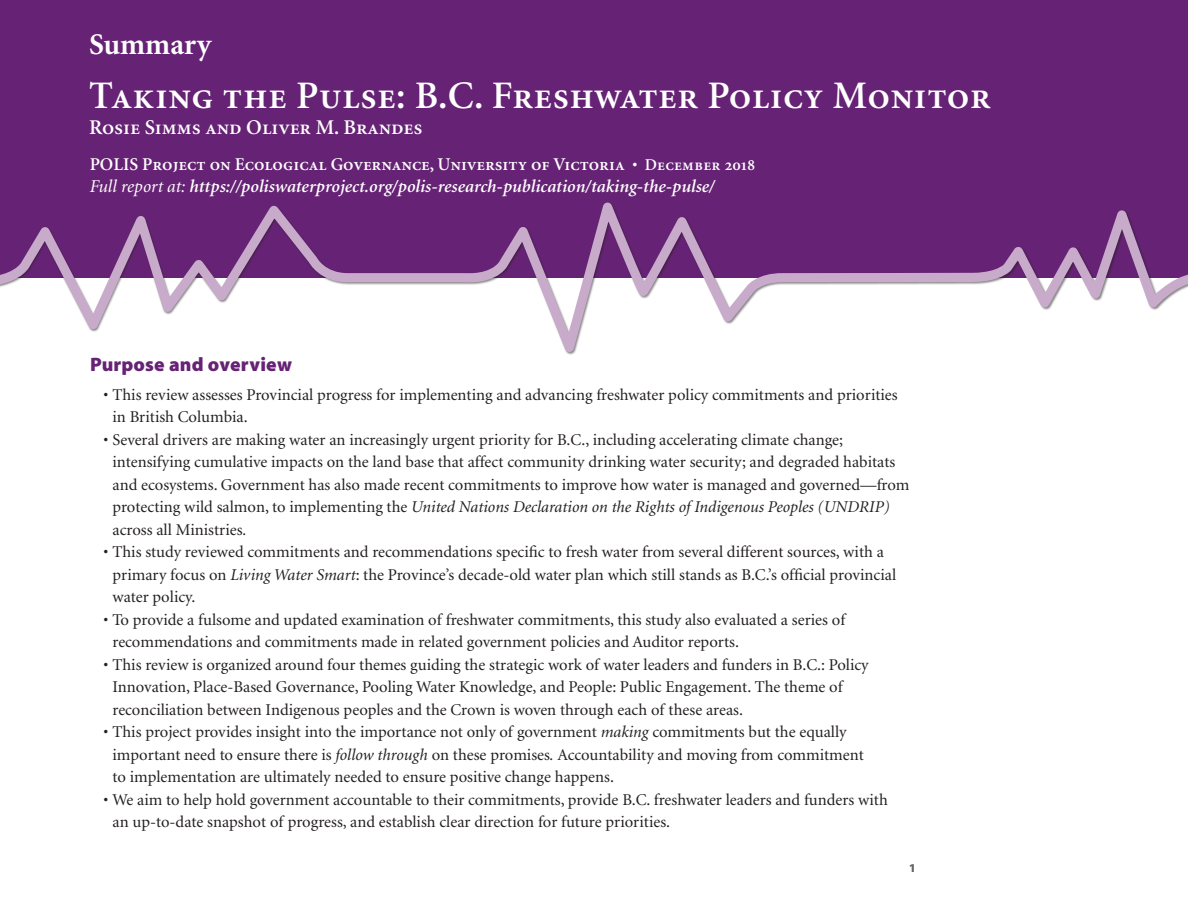
<style>
.page{position:relative;width:1188px;height:918px;background:#fff}
.page>*{position:absolute;margin:0;border:0;box-sizing:border-box;transform-origin:0 0}
.t1{font:39px "Minion Semibold SC";letter-spacing:.01em;color:#fff}
.t2{font:700 30px "Minion";color:#fff}
.t3{font:21px "Minion Semibold SC";color:#fff}
.t4{font:19.5px "Myriad MM 830 600";letter-spacing:.01em;color:#662274}
.t5{font:italic 600 18px "Minion";color:#fff}
.t6{font:18px "Minion Semibold SC";color:#fff}
.t7{font:16.5px/22.5px "Minion";color:#231f20}
.t8{font:12px "Myriad MM 830 700";color:#63656a}
.s1{font-family:"Minion";font-weight:600;font-size:16.5px}
.s2{font-size:16.5px}
.s3{font-weight:400}
.s4{font-style:italic}
</style>
<div class="page">
<div style="left:0;top:0;width:1188px;height:277px;background:#662274"></div>
<svg style="left:0;top:202px;width:1188px;height:152px"></svg>
<h2 class="t2" style="left:89px;top:29px;width:124px">Summary</h2>
<h1 class="t1" style="left:89px;top:76px;width:903px">Taking the Pulse: B.C. Freshwater Policy Monitor</h1>
<p class="t3" style="left:89px;top:116px;width:335px">Rosie Simms and Oliver M. Brandes</p>
<p class="t6" style="left:90px;top:155px;width:667px">POLIS Project on Ecological Governance, University of Victoria <span class="s1">•</span> <span class="s2">December 2018</span></p>
<p class="t5" style="left:90px;top:178px;width:627px"><span class="s3">Full report at:</span> https://poliswaterproject.org/polis-research-publication/taking-the-pulse/</p>
<p class="t4" style="left:90px;top:355px;width:204px">Purpose and overview</p>
<p class="t7" style="left:112px;top:384px;width:787px;text-indent:-9px">• This review assesses Provincial progress for implementing and advancing freshwater policy commitments and priorities in British Columbia.</p>
<p class="t7" style="left:112px;top:429px;width:798px;text-indent:-9px">• Several drivers are making water an increasingly urgent priority for B.C., including accelerating climate change; intensifying cumulative impacts on the land base that affect community drinking water security; and degraded habitats and ecosystems. Government has also made recent commitments to improve how water is managed and governed—from protecting wild salmon, to implementing the <span class="s4">United Nations Declaration on the Rights of Indigenous Peoples (UNDRIP) </span>across all Ministries<span class="s4">.</span></p>
<p class="t7" style="left:112px;top:541px;width:785px;text-indent:-9px">• This study reviewed commitments and recommendations specific to fresh water from several different sources, with a primary focus on <span class="s4">Living Water Smart</span>: the Province’s decade-old water plan which still stands as B.C.’s official provincial water policy.</p>
<p class="t7" style="left:112px;top:609px;width:734px;text-indent:-9px">• To provide a fulsome and updated examination of freshwater commitments, this study also evaluated a series of recommendations and commitments made in related government policies and Auditor reports.</p>
<p class="t7" style="left:112px;top:654px;width:758px;text-indent:-9px">• This review is organized around four themes guiding the strategic work of water leaders and funders in B.C.: Policy<br>Innovation, Place-Based Governance, Pooling Water Knowledge, and People: Public Engagement. The theme of reconciliation between Indigenous peoples and the Crown is woven through each of these areas.</p>
<p class="t7" style="left:112px;top:721px;width:753px;text-indent:-9px">• This project provides insight into the importance not only of government <span class="s4">making</span> commitments but the equally important need to ensure there is <span class="s4">follow through</span> on these promises<span class="s4">.</span> Accountability and moving from commitment to implementation are ultimately needed to ensure positive change happens.</p>
<p class="t7" style="left:112px;top:789px;width:777px;text-indent:-9px">• We aim to help hold government accountable to their commitments, provide B.C. freshwater leaders and funders with an up-to-date snapshot of progress, and establish clear direction for future priorities.</p>
<p class="t8" style="left:909px;top:863px;width:9px">1</p>
</div>
